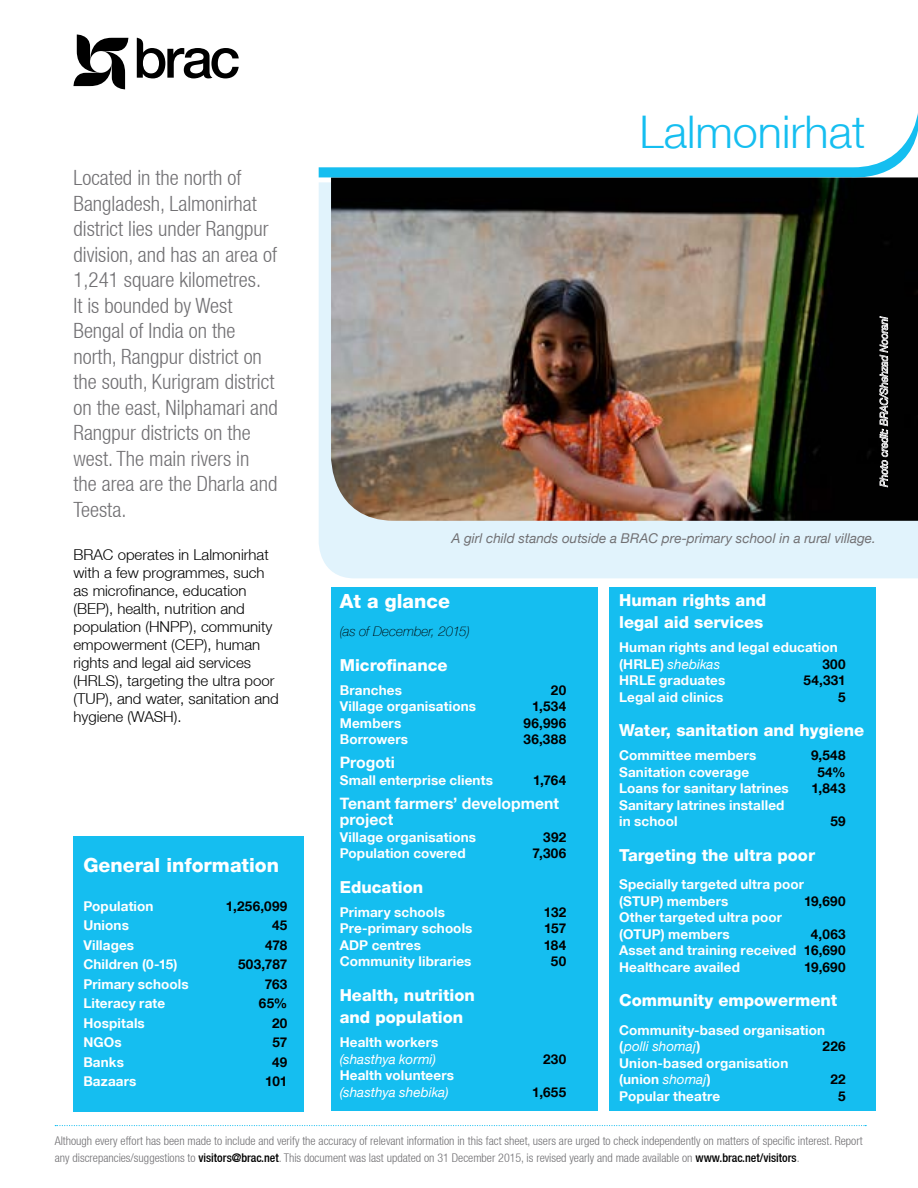
<style>
.page{position:relative;width:918px;height:1188px;background:#fff}
.page>*{position:absolute;margin:0;border:0;box-sizing:border-box;transform-origin:0 0}
.t1{font:300 45px "Helvetica Neue LT";color:#15bef0}
.t2{font:300 condensed 21px/25.5px "Helvetica Neue LT";color:#717073}
.t3{font:800 19.5px "Helvetica Neue LT";color:#fff}
.t4{font:800 16.5px/22.5px "Helvetica Neue LT";color:#fff}
.t5{font:700 15.75px/16.5px "Helvetica Neue LT";letter-spacing:.005em;color:#fff}
.t6{font:300 15px/18px "Helvetica Neue LT";color:#000}
.t7{font:700 13.5px/16.5px "Helvetica Neue LT";letter-spacing:.01em;color:#fff}
.t8{font:700 13.5px "Helvetica Neue LT";letter-spacing:.02em;color:#000}
.t9{font:italic 13.5px "Helvetica Neue LT";color:#717073}
.t10{font:italic 13.5px "Helvetica Neue LT";letter-spacing:.005em;color:#fff}
.t11{font:italic 100 13.5px "Helvetica Neue LT";letter-spacing:-.005em;color:#000}
.t12{font:300 condensed 12px/16.5px "Helvetica Neue LT";color:#717073}
.t13{font:italic 300 10.5px "Helvetica Neue LT";color:#b3b3b6}
.s1{font-weight:400;font-style:italic}
.s2{color:#000}
.s3{font-weight:500;color:#000}
</style>
<div class="page">
<div style="left:74px;top:836px;width:230px;height:276px;background:#15bef0"></div>
<div style="left:319px;top:183px;width:599px;height:395px;background:#e1f3fc"></div>
<svg style="left:73px;top:35px;width:55px;height:54px"></svg>
<svg style="left:137px;top:38px;width:102px;height:40px"></svg>
<img style="left:331px;top:183px;width:587px;height:338px">
<svg style="left:319px;top:113px;width:599px;height:70px"></svg>
<div style="left:331px;top:587px;width:266px;height:524px;background:#15bef0"></div>
<div style="left:610px;top:587px;width:266px;height:524px;background:#15bef0"></div>
<svg style="left:55px;top:1125px;width:811px;height:1px"></svg>
<svg style="left:879px;top:316px;width:9px;height:172px"></svg>
<p class="t2" style="left:74px;top:165px;width:206px">Located in the north of<br>Bangladesh, Lalmonirhat district lies under Rangpur division, and has an area of<br>1,241 square kilometres.<br>It is bounded by West<br>Bengal of India on the north, Rangpur district on the south, Kurigram district on the east, Nilphamari and<br>Rangpur districts on the west. The main rivers in the area are the Dharla and<br>Teesta.</p>
<p class="t6" style="left:74px;top:546px;width:207px">BRAC operates in Lalmonirhat with a few programmes, such as microfinance, education (BEP), health, nutrition and population (HNPP), community empowerment (CEP), human rights and legal aid services (HRLS), targeting the ultra poor (TUP), and water, sanitation and hygiene (WASH).</p>
<h3 class="t3" style="left:83px;top:853px;width:197px">General information</h3>
<p class="t7" style="left:83px;top:897px;width:72px">Population</p>
<p class="t8" style="left:226px;top:897px;width:63px">1,256,099</p>
<p class="t7" style="left:83px;top:917px;width:47px">Unions</p>
<p class="t8" style="left:272px;top:917px;width:17px">45</p>
<p class="t7" style="left:83px;top:936px;width:52px">Villages</p>
<p class="t8" style="left:265px;top:936px;width:24px">478</p>
<p class="t7" style="left:83px;top:956px;width:96px">Children (0-15)</p>
<p class="t8" style="left:238px;top:956px;width:51px">503,787</p>
<p class="t7" style="left:83px;top:975px;width:107px">Primary schools</p>
<p class="t8" style="left:265px;top:975px;width:24px">763</p>
<p class="t7" style="left:83px;top:995px;width:83px">Literacy rate</p>
<p class="t8" style="left:259px;top:995px;width:30px">65%</p>
<p class="t7" style="left:83px;top:1014px;width:63px">Hospitals</p>
<p class="t8" style="left:272px;top:1014px;width:17px">20</p>
<p class="t7" style="left:83px;top:1034px;width:40px">NGOs</p>
<p class="t8" style="left:272px;top:1034px;width:16px">57</p>
<p class="t7" style="left:83px;top:1053px;width:42px">Banks</p>
<p class="t8" style="left:272px;top:1053px;width:17px">49</p>
<p class="t7" style="left:83px;top:1073px;width:55px">Bazaars</p>
<p class="t8" style="left:265px;top:1073px;width:24px">101</p>
<h1 class="t1" style="left:640px;top:104px;width:227px">Lalmonirhat</h1>
<p class="t13" style="left:878px;top:487px;width:172px;rotate:-90deg">Photo credit: BRAC/Shehzad Noorani</p>
<p class="t9" style="left:451px;top:530px;width:426px">A girl child stands outside a BRAC pre-primary school in a rural village.</p>
<h3 class="t3" style="left:340px;top:589px;width:112px">At a glance</h3>
<p class="t11" style="left:340px;top:624px;width:131px">(as of December, 2015)</p>
<p class="t4" style="left:340px;top:654px;width:109px">Microfinance</p>
<p class="t7" style="left:340px;top:682px;width:64px">Branches</p>
<p class="t8" style="left:551px;top:682px;width:17px">20</p>
<p class="t7" style="left:340px;top:698px;width:138px">Village organisations</p>
<p class="t8" style="left:532px;top:698px;width:36px">1,534</p>
<p class="t7" style="left:340px;top:715px;width:63px">Members</p>
<p class="t8" style="left:524px;top:715px;width:44px">96,996</p>
<p class="t7" style="left:340px;top:731px;width:70px">Borrowers</p>
<p class="t8" style="left:524px;top:731px;width:44px">36,388</p>
<p class="t5" style="left:340px;top:754px;width:57px">Progoti</p>
<p class="t7" style="left:340px;top:772px;width:155px">Small enterprise clients</p>
<p class="t8" style="left:533px;top:772px;width:35px">1,764</p>
<p class="t5" style="left:340px;top:795px;width:221px">Tenant farmers’ development project</p>
<p class="t7" style="left:340px;top:829px;width:138px">Village organisations</p>
<p class="t8" style="left:543px;top:829px;width:24px">392</p>
<p class="t7" style="left:340px;top:845px;width:128px">Population covered</p>
<p class="t8" style="left:533px;top:845px;width:35px">7,306</p>
<p class="t4" style="left:340px;top:876px;width:85px">Education</p>
<p class="t7" style="left:340px;top:904px;width:107px">Primary schools</p>
<p class="t8" style="left:544px;top:904px;width:24px">132</p>
<p class="t7" style="left:340px;top:920px;width:134px">Pre-primary schools</p>
<p class="t8" style="left:544px;top:920px;width:23px">157</p>
<p class="t7" style="left:340px;top:937px;width:83px">ADP centres</p>
<p class="t8" style="left:544px;top:937px;width:24px">184</p>
<p class="t7" style="left:340px;top:953px;width:133px">Community libraries</p>
<p class="t8" style="left:551px;top:953px;width:17px">50</p>
<p class="t4" style="left:340px;top:984px;width:137px">Health, nutrition and population</p>
<p class="t7" style="left:340px;top:1034px;width:100px">Health workers</p>
<p class="t10" style="left:340px;top:1051px;width:98px">(shasthya kormi)</p>
<p class="t8" style="left:543px;top:1051px;width:25px">230</p>
<p class="t7" style="left:340px;top:1067px;width:116px">Health volunteers</p>
<p class="t10" style="left:340px;top:1084px;width:110px">(shasthya shebika)</p>
<p class="t8" style="left:532px;top:1084px;width:35px">1,655</p>
<p class="t4" style="left:619px;top:589px;width:149px">Human rights and legal aid services</p>
<p class="t7" style="left:619px;top:639px;width:220px">Human rights and legal education (HRLE) <span class="s1">shebikas</span></p>
<p class="t8" style="left:822px;top:656px;width:25px">300</p>
<p class="t7" style="left:619px;top:672px;width:108px">HRLE graduates</p>
<p class="t8" style="left:804px;top:672px;width:44px">54,331</p>
<p class="t7" style="left:619px;top:688px;width:106px">Legal aid clinics</p>
<p class="t8" style="left:838px;top:689px;width:9px">5</p>
<p class="t4" style="left:619px;top:719px;width:247px">Water, sanitation and hygiene</p>
<p class="t7" style="left:619px;top:747px;width:139px">Committee members</p>
<p class="t8" style="left:811px;top:747px;width:36px">9,548</p>
<p class="t7" style="left:619px;top:763px;width:131px">Sanitation coverage</p>
<p class="t8" style="left:817px;top:764px;width:30px">54%</p>
<p class="t7" style="left:619px;top:780px;width:171px">Loans for sanitary latrines</p>
<p class="t8" style="left:811px;top:780px;width:36px">1,843</p>
<p class="t7" style="left:619px;top:796px;width:167px">Sanitary latrines installed in school</p>
<p class="t8" style="left:830px;top:813px;width:17px">59</p>
<p class="t4" style="left:619px;top:844px;width:197px">Targeting the ultra poor</p>
<p class="t7" style="left:619px;top:876px;width:186px">Specially targeted ultra poor (STUP) members</p>
<p class="t8" style="left:804px;top:893px;width:43px">19,690</p>
<p class="t7" style="left:619px;top:909px;width:165px">Other targeted ultra poor (OTUP) members</p>
<p class="t7" style="left:619px;top:925px;width:228px;text-align:justify;text-indent:192px"><span class="s2">4,063<br></span>Asset and training received <span class="s2">16,690<br></span>Healthcare availed</p>
<p class="t8" style="left:804px;top:959px;width:43px">19,690</p>
<p class="t4" style="left:619px;top:989px;width:220px">Community empowerment</p>
<p class="t7" style="left:619px;top:1021px;width:207px">Community-based organisation (<span class="s1">polli shomaj</span>)</p>
<p class="t8" style="left:823px;top:1038px;width:25px">226</p>
<p class="t7" style="left:619px;top:1054px;width:171px">Union-based organisation (union <span class="s1">shomaj</span>)</p>
<p class="t8" style="left:830px;top:1071px;width:17px">22</p>
<p class="t7" style="left:619px;top:1087px;width:103px">Popular theatre</p>
<p class="t8" style="left:838px;top:1088px;width:9px">5</p>
<p class="t12" style="left:55px;top:1133px;width:809px">Although every effort has been made to include and verify the accuracy of relevant information in this fact sheet, users are urged to check independently on matters of specific interest. Report any discrepancies/suggestions to <span class="s3">visitors@brac.net</span>. This document was last updated on 31 December 2015, is revised yearly and made available on <span class="s3">www.brac.net/visitors</span>.</p>
</div>
